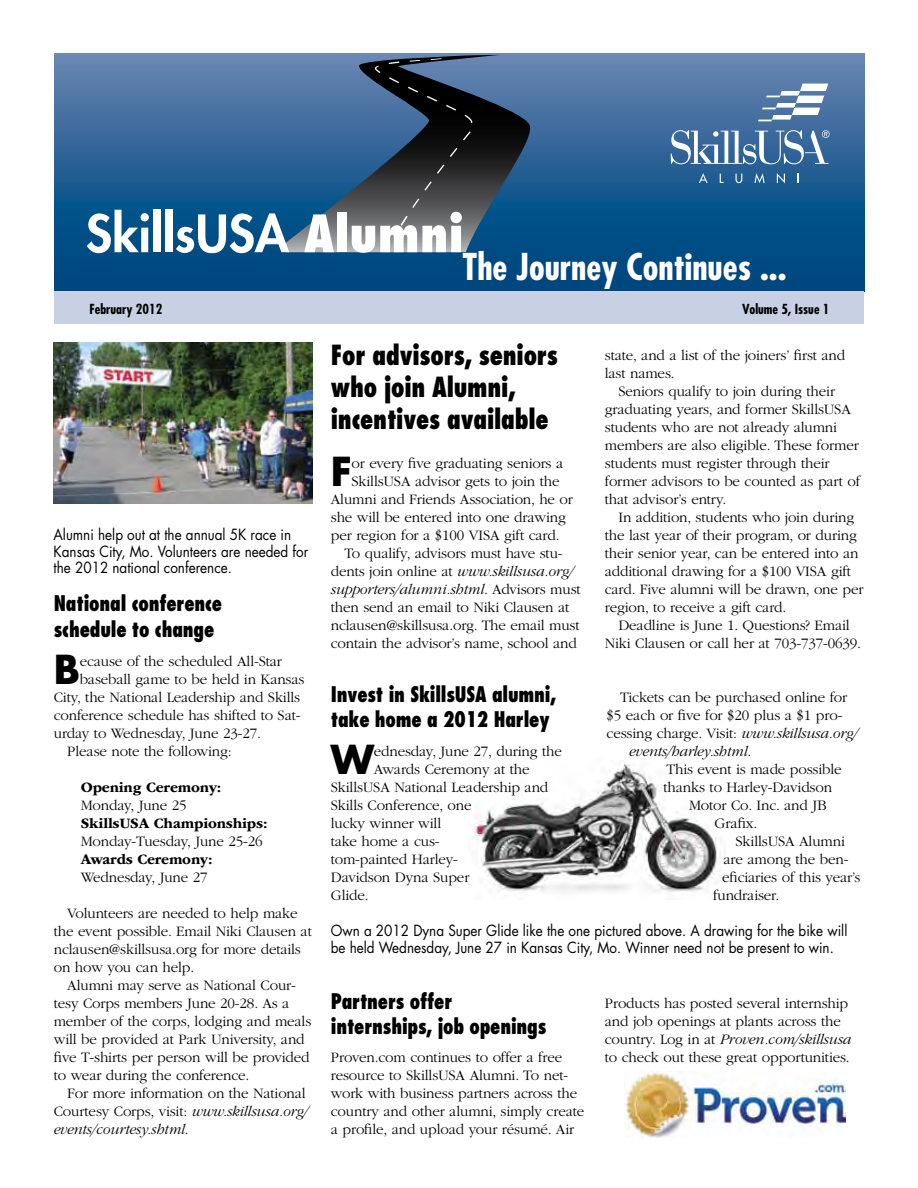
<style>
.page{position:relative;width:918px;height:1188px;background:#fff}
.page>*{position:absolute;margin:0;border:0;box-sizing:border-box;transform-origin:0 0}
.t1{font:700 38.85px "Futura Std";color:#000}
.t2{font:700 condensed 36px "Futura Std";color:#fff}
.t3{font:800 condensed 27px/32.4px "Futura Std";letter-spacing:-.01em;color:#000;scale:.9 1}
.t4{font:800 condensed 21px/25.2px "Futura Std";letter-spacing:-.01em;color:#000;scale:.9 1}
.t5{font:300 15px/18px "ITC Garamond Std";letter-spacing:-.01em;color:#000}
.t6{font:15px/16.5px "Futura Std";color:#000;scale:.9 1}
.t7{font:italic 300 15px "ITC Garamond Std";letter-spacing:-.01em;color:#000}
.t8{font:700 15px "ITC Garamond Std";letter-spacing:-.01em;color:#000}
.t9{font:700 condensed 13.5px "Futura Std";color:#000}
.s1{font-style:italic}
.s2{font-style:normal}
</style>
<div class="page">
<svg style="left:54px;top:54px;width:810px;height:237px;background:#255f93"></svg>
<svg style="left:699px;top:173px;width:9px;height:10px"></svg>
<svg style="left:720px;top:174px;width:4px;height:9px"></svg>
<svg style="left:736px;top:174px;width:6px;height:9px"></svg>
<svg style="left:754px;top:173px;width:11px;height:10px"></svg>
<svg style="left:777px;top:173px;width:8px;height:10px"></svg>
<svg style="left:758px;top:84px;width:70px;height:37px"></svg>
<svg style="left:671px;top:130px;width:159px;height:34px"></svg>
<svg style="left:285px;top:55px;width:249px;height:197px;background:#314f6e"></svg>
<svg style="left:424px;top:181px;width:8px;height:10px"></svg>
<svg style="left:437px;top:165px;width:7px;height:9px"></svg>
<svg style="left:450px;top:148px;width:7px;height:9px"></svg>
<svg style="left:463px;top:131px;width:8px;height:9px"></svg>
<svg style="left:465px;top:115px;width:7px;height:8px"></svg>
<svg style="left:446px;top:105px;width:11px;height:6px"></svg>
<svg style="left:427px;top:96px;width:10px;height:6px"></svg>
<svg style="left:408px;top:87px;width:10px;height:6px"></svg>
<svg style="left:389px;top:77px;width:10px;height:6px"></svg>
<svg style="left:375px;top:66px;width:6px;height:7px"></svg>
<svg style="left:389px;top:61px;width:10px;height:3px"></svg>
<svg style="left:410px;top:60px;width:10px;height:2px"></svg>
<svg style="left:431px;top:58px;width:11px;height:2px"></svg>
<svg style="left:87px;top:210px;width:62px;height:43px"></svg>
<div style="left:154px;top:210px;width:7px;height:42px;background:#fff"></div>
<div style="left:166px;top:210px;width:7px;height:42px;background:#fff"></div>
<svg style="left:176px;top:213px;width:113px;height:40px"></svg>
<svg style="left:304px;top:214px;width:30px;height:38px"></svg>
<div style="left:337px;top:212px;width:10px;height:40px;background:#fff"></div>
<svg style="left:352px;top:199px;width:110px;height:54px"></svg>
<div style="left:54px;top:291px;width:810px;height:33px;background:#c8d1e3"></div>
<img style="left:624px;top:1072px;width:222px;height:65px">
<img style="left:472px;top:762px;width:253px;height:130px">
<img style="left:54px;top:342px;width:258px;height:162px">
<h2 class="t2" style="left:462px;top:245px;width:326px">The Journey Continues ...</h2>
<p class="t9" style="left:90px;top:301px;width:74px">February 2012</p>
<p class="t9" style="left:742px;top:301px;width:89px">Volume 5, Issue 1</p>
<p class="t6" style="left:54px;top:526px;width:285px">Alumni help out at the annual 5K race in<br>Kansas City, Mo. Volunteers are needed for the 2012 national conference.</p>
<h3 class="t4" style="left:54px;top:591px;width:189px">National conference schedule to change</h3>
<h1 class="t1" style="left:54px;top:644px;width:28px">B</h1>
<p class="t5" style="left:80px;top:652px;width:204px">ecause of the scheduled All-Star</p>
<p class="t5" style="left:80px;top:670px;width:226px">baseball game to be held in Kansas</p>
<p class="t5" style="left:54px;top:688px;width:248px">City, the National Leadership and Skills</p>
<p class="t5" style="left:54px;top:706px;width:248px">conference schedule has shifted to Sat-</p>
<p class="t5" style="left:54px;top:724px;width:209px">urday to Wednesday, June 23-27.</p>
<p class="t5" style="left:67px;top:742px;width:166px">Please note the following:</p>
<p class="t8" style="left:81px;top:779px;width:142px">Opening Ceremony:</p>
<p class="t5" style="left:81px;top:796px;width:107px">Monday, June 25</p>
<p class="t8" style="left:81px;top:815px;width:188px">SkillsUSA Championships:</p>
<p class="t5" style="left:81px;top:832px;width:183px">Monday-Tuesday, June 25-26</p>
<p class="t8" style="left:81px;top:851px;width:133px">Awards Ceremony:</p>
<p class="t5" style="left:81px;top:868px;width:128px">Wednesday, June 27</p>
<p class="t5" style="left:54px;top:904px;width:260px;text-indent:14px">Volunteers are needed to help make the event possible. Email Niki Clausen at nclausen@skillsusa.org for more details on how you can help.</p>
<p class="t5" style="left:54px;top:976px;width:259px;text-indent:13px">Alumni may serve as National Cour&shy;tesy Corps members June 20-28. As a member of the corps, lodging and meals will be provided at Park University, and five T-shirts per person will be provided to wear during the conference.</p>
<p class="t5" style="left:54px;top:1084px;width:256px;text-indent:14px">For more information on the National<br>Courtesy Corps, visit: <span class="s1">www.skillsusa.org/ events/courtesy.shtml</span>.</p>
<h3 class="t3" style="left:331px;top:338px;width:254px">For advisors, seniors who join Alumni, incentives available</h3>
<h1 class="t1" style="left:331px;top:446px;width:23px">F</h1>
<p class="t5" style="left:352px;top:454px;width:213px">or every five graduating seniors a</p>
<p class="t5" style="left:352px;top:472px;width:210px">SkillsUSA advisor gets to join the</p>
<p class="t5" style="left:331px;top:490px;width:244px">Alumni and Friends Association, he or</p>
<p class="t5" style="left:331px;top:508px;width:237px">she will be entered into one drawing</p>
<p class="t5" style="left:331px;top:526px;width:230px">per region for a $100 VISA gift card.</p>
<p class="t5" style="left:344px;top:544px;width:220px">To qualify, advisors must have stu-</p>
<p class="t7" style="left:331px;top:563px;width:244px"><span class="s2">dents join online at</span> www.skillsusa.org/</p>
<p class="t7" style="left:331px;top:581px;width:251px">supporters/alumni.shtml<span class="s2">. Advisors must</span></p>
<p class="t5" style="left:331px;top:598px;width:240px">then send an email to Niki Clausen at</p>
<p class="t5" style="left:331px;top:616px;width:250px">nclausen@skillsusa.org. The email must</p>
<p class="t5" style="left:331px;top:634px;width:248px">contain the advisor’s name, school and</p>
<p class="t5" style="left:605px;top:346px;width:242px">state, and a list of the joiners’ first and last names.</p>
<p class="t5" style="left:605px;top:382px;width:257px;text-indent:14px">Seniors qualify to join during their graduating years, and former SkillsUSA students who are not already alumni members are also eligible. These former students must register through their former advisors to be counted as part of that advisor’s entry.</p>
<p class="t5" style="left:605px;top:508px;width:260px;text-indent:14px">In addition, students who join during the last year of their program, or during their senior year, can be entered into an additional drawing for a $100 VISA gift card. Five alumni will be drawn, one per region, to receive a gift card.</p>
<p class="t5" style="left:605px;top:616px;width:258px;text-align:center">Deadline is June 1. Questions? Email<br>Niki Clausen or call her at 703-737-0639.</p>
<h3 class="t4" style="left:331px;top:682px;width:252px">Invest in SkillsUSA alumni, take home a 2012 Harley</h3>
<h1 class="t1" style="left:331px;top:734px;width:45px">W</h1>
<p class="t5" style="left:374px;top:742px;width:190px">ednesday, June 27, during the</p>
<p class="t5" style="left:620px;top:688px;width:229px">Tickets can be purchased online for</p>
<p class="t5" style="left:607px;top:706px;width:237px">$5 each or five for $20 plus a $1 pro-</p>
<p class="t5" style="left:607px;top:724px;width:253px">cessing charge. Visit: <span class="s1">www.skillsusa.org/</span></p>
<p class="t7" style="left:629px;top:743px;width:124px">events/harley.shtml<span class="s2">.</span></p>
<p class="t5" style="left:667px;top:760px;width:177px">This event is made possible</p>
<p class="t5" style="left:664px;top:778px;width:170px">thanks to Harley-Davidson</p>
<p class="t5" style="left:689px;top:796px;width:139px">Motor Co. Inc. and JB</p>
<p class="t5" style="left:715px;top:814px;width:44px">Grafix.</p>
<p class="t5" style="left:736px;top:832px;width:111px">SkillsUSA Alumni</p>
<p class="t5" style="left:724px;top:850px;width:126px">are among the ben-</p>
<p class="t5" style="left:722px;top:868px;width:140px">eficiaries of this year’s</p>
<p class="t5" style="left:713px;top:886px;width:68px">fundraiser.</p>
<p class="t5" style="left:374px;top:760px;width:157px">Awards Ceremony at the</p>
<p class="t5" style="left:331px;top:778px;width:219px">SkillsUSA National Leadership and</p>
<p class="t5" style="left:331px;top:796px;width:142px">Skills Conference, one</p>
<p class="t5" style="left:331px;top:814px;width:112px">lucky winner will</p>
<p class="t5" style="left:331px;top:832px;width:110px">take home a cus-</p>
<p class="t5" style="left:331px;top:850px;width:129px">tom-painted Harley-</p>
<p class="t5" style="left:331px;top:868px;width:140px">Davidson Dyna Super</p>
<p class="t5" style="left:331px;top:886px;width:39px">Glide.</p>
<p class="t6" style="left:331px;top:922px;width:575px">Own a 2012 Dyna Super Glide like the one pictured above. A drawing for the bike will be held Wednesday, June 27 in Kansas City, Mo. Winner need not be present to win.</p>
<h3 class="t4" style="left:331px;top:989px;width:241px">Partners offer internships, job openings</h3>
<p class="t5" style="left:331px;top:1048px;width:255px">Proven.com continues to offer a free resource to SkillsUSA Alumni. To net&shy;work with business partners across the country and other alumni, simply create a profile, and upload your résumé. Air</p>
<p class="t5" style="left:605px;top:994px;width:248px">Products has posted several internship and job openings at plants across the country. Log in at <span class="s1">Proven.com/skillsusa </span>to check out these great opportunities.</p>
</div>
